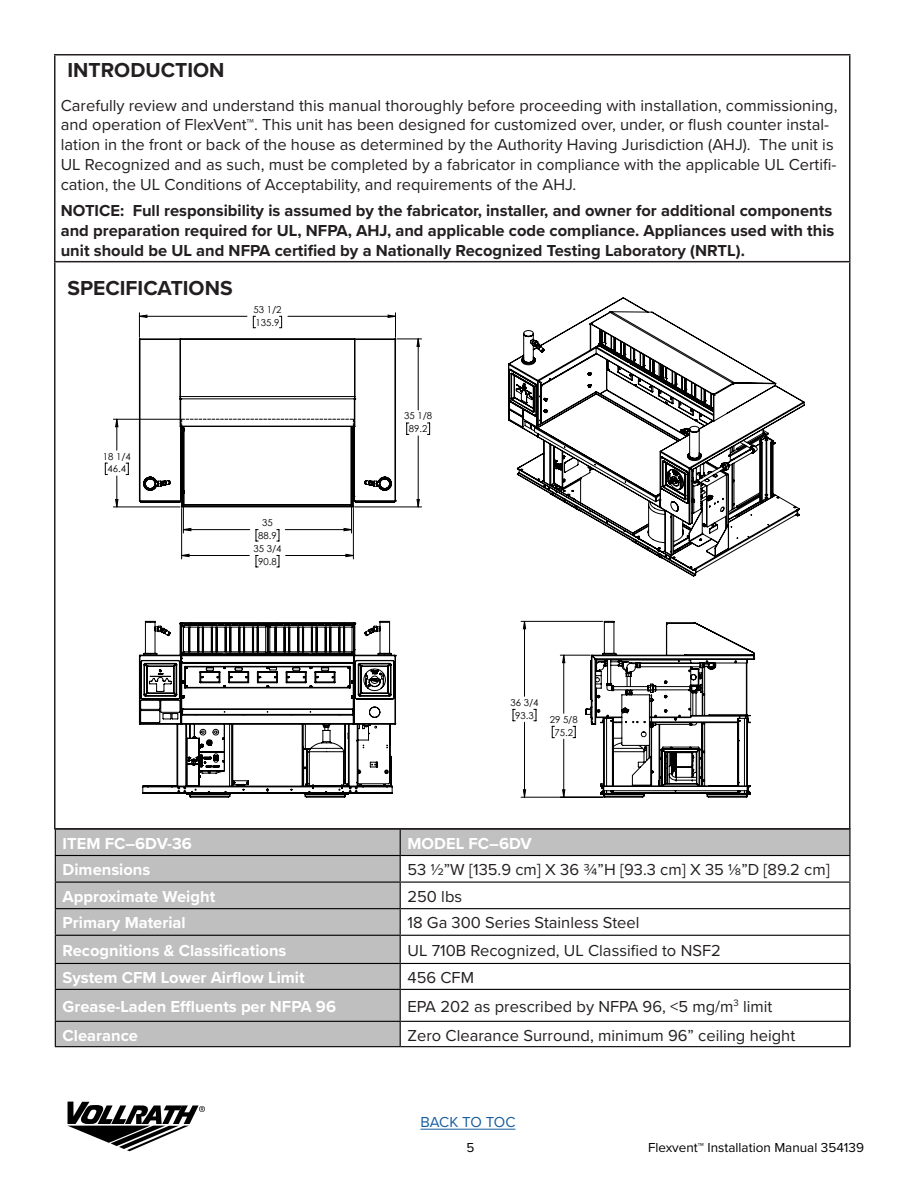
<style>
.page{position:relative;width:918px;height:1188px;background:#fff}
.page>*{position:absolute;margin:0;border:0;box-sizing:border-box;transform-origin:0 0}
.TOC_MM{font:700 21px "Proxima Nova";color:#231f20}
.note{font:16.5px/19.8px "Proxima Nova";color:#231f20}
.note-2{font:700 16.5px/19.8px "Proxima Nova";color:#231f20}
.Table_Body_MM{font:16.5px "Proxima Nova";color:#231f20}
.Table_Heading_MM{font:700 16.5px "Proxima Nova";color:#fff}
.t1{font:15px "Proxima Nova";letter-spacing:-.015em;color:#175d9e}
.t2{font:13.5px "Proxima Nova";color:#000}
.t3{font:9.6px/12.9px "Century Gothic";color:#000;text-align:center}
</style>
<div class="page">
<svg style="left:67px;top:1102px;width:138px;height:49px"></svg>
<hr style="left:420px;top:1129px;width:95px;height:1px;background:#175d9e">
<div style="left:56px;top:830px;width:344px;height:216px;background:#bfbfbf"></div>
<div style="left:400px;top:829px;width:450px;height:27px;background:#c0c0c0"></div>
<svg style="left:849px;top:830px;width:1px;height:133px"></svg>
<svg style="left:55px;top:830px;width:1px;height:159px"></svg>
<svg style="left:400px;top:830px;width:1px;height:159px"></svg>
<hr style="left:55px;top:855px;width:345px;height:1px;background:#000">
<hr style="left:400px;top:855px;width:450px;height:1px;background:#000">
<hr style="left:55px;top:882px;width:345px;height:1px;background:#000">
<hr style="left:400px;top:882px;width:450px;height:1px;background:#000">
<hr style="left:55px;top:908px;width:345px;height:1px;background:#000">
<hr style="left:400px;top:908px;width:450px;height:1px;background:#000">
<hr style="left:55px;top:935px;width:345px;height:1px;background:#000">
<hr style="left:400px;top:935px;width:450px;height:1px;background:#000">
<hr style="left:55px;top:963px;width:345px;height:1px;background:#000">
<hr style="left:400px;top:963px;width:450px;height:1px;background:#000">
<hr style="left:55px;top:990px;width:1px;height:31px;background:#000">
<hr style="left:400px;top:990px;width:1px;height:31px;background:#000">
<svg style="left:55px;top:1022px;width:1px;height:24px"></svg>
<svg style="left:400px;top:1022px;width:1px;height:24px"></svg>
<hr style="left:55px;top:989px;width:345px;height:1px;background:#000">
<hr style="left:400px;top:989px;width:449px;height:1px;background:#000">
<hr style="left:55px;top:1021px;width:345px;height:1px;background:#000">
<hr style="left:400px;top:1021px;width:449px;height:1px;background:#000">
<hr style="left:55px;top:1046px;width:345px;height:1px;background:#000">
<hr style="left:400px;top:1046px;width:451px;height:1px;background:#000">
<hr style="left:849px;top:964px;width:2px;height:25px;background:#000">
<hr style="left:849px;top:989px;width:2px;height:32px;background:#000">
<hr style="left:849px;top:1021px;width:2px;height:25px;background:#000">
<hr style="left:54px;top:54px;width:796px;height:2px;background:#231f20">
<hr style="left:54px;top:55px;width:2px;height:206px;background:#231f20">
<hr style="left:849px;top:55px;width:1px;height:206px;background:#231f20">
<hr style="left:54px;top:261px;width:796px;height:1px;background:#231f20">
<hr style="left:54px;top:262px;width:2px;height:566px;background:#231f20">
<hr style="left:849px;top:262px;width:1px;height:566px;background:#231f20">
<hr style="left:54px;top:828px;width:796px;height:2px;background:#231f20">
<hr style="left:521px;top:621px;width:82px;height:1px;background:#000">
<hr style="left:521px;top:797px;width:82px;height:1px;background:#000">
<svg style="left:573px;top:726px;width:3px;height:12px"></svg>
<hr style="left:560px;top:655px;width:30px;height:1px;background:#000">
<svg style="left:105px;top:463px;width:2px;height:12px"></svg>
<svg style="left:126px;top:463px;width:3px;height:12px"></svg>
<hr style="left:113px;top:419px;width:67px;height:1px;background:#000">
<hr style="left:113px;top:507px;width:67px;height:1px;background:#000">
<svg style="left:141px;top:315px;width:424px;height:482px"></svg>
<svg style="left:115px;top:419px;width:3px;height:88px"></svg>
<svg style="left:139px;top:621px;width:257px;height:177px"></svg>
<svg style="left:139px;top:338px;width:257px;height:170px"></svg>
<svg style="left:139px;top:313px;width:2px;height:27px"></svg>
<svg style="left:181px;top:501px;width:2px;height:6px"></svg>
<svg style="left:395px;top:313px;width:27px;height:27px"></svg>
<svg style="left:353px;top:501px;width:2px;height:6px"></svg>
<svg style="left:585px;top:621px;width:170px;height:177px"></svg>
<svg style="left:508px;top:297px;width:297px;height:280px"></svg>
<p class="TOC_MM" style="left:68px;top:55px;width:158px">INTRODUCTION</p>
<p class="note" style="left:61px;top:95px;width:778px">Carefully review and understand this manual thoroughly before proceeding with installation, commissioning, and operation of FlexVent™. This unit has been designed for customized over, under, or flush counter instal&shy;lation in the front or back of the house as determined by the Authority Having Jurisdiction (AHJ). The unit is UL Recognized and as such, must be completed by a fabricator in compliance with the applicable UL Certifi&shy;cation, the UL Conditions of Acceptability, and requirements of the AHJ.</p>
<p class="note-2" style="left:61px;top:200px;width:775px">NOTICE: Full responsibility is assumed by the fabricator, installer, and owner for additional components and preparation required for UL, NFPA, AHJ, and applicable code compliance. Appliances used with this unit should be UL and NFPA certified by a Nationally Recognized Testing Laboratory (NRTL).</p>
<p class="TOC_MM" style="left:68px;top:272px;width:167px">SPECIFICATIONS</p>
<p class="t3" style="left:103px;top:450px;width:30px">18 1/4<br>46.4</p>
<p class="t3" style="left:253px;top:303px;width:30px;text-align:left">53 1/2<br>135.9</p>
<p class="t3" style="left:258px;top:516px;width:20px">35<br>88.9</p>
<p class="t3" style="left:253px;top:542px;width:30px">35 3/4<br>90.8</p>
<p class="t3" style="left:404px;top:409px;width:30px">35 1/8<br>89.2</p>
<p class="t3" style="left:510px;top:696px;width:30px">36 3/4<br>93.3</p>
<p class="t3" style="left:550px;top:713px;width:30px">29 5/8<br>75.2</p>
<p class="Table_Heading_MM" style="left:63px;top:831px;width:131px">ITEM FC–6DV-36</p>
<p class="Table_Heading_MM" style="left:408px;top:831px;width:126px">MODEL FC–6DV</p>
<p class="Table_Heading_MM" style="left:63px;top:858px;width:89px">Dimensions</p>
<p class="Table_Body_MM" style="left:408px;top:858px;width:424px">53 1/2”W [135.9 cm] X 36 3/4”H [93.3 cm] X 35 1/8”D [89.2 cm]</p>
<p class="Table_Heading_MM" style="left:63px;top:884px;width:154px">Approximate Weight</p>
<p class="Table_Body_MM" style="left:408px;top:884px;width:56px">250 lbs</p>
<p class="Table_Heading_MM" style="left:63px;top:911px;width:125px">Primary Material</p>
<p class="Table_Body_MM" style="left:408px;top:911px;width:234px">18 Ga 300 Series Stainless Steel</p>
<p class="Table_Heading_MM" style="left:63px;top:938px;width:225px">Recognitions &amp; Classifications</p>
<p class="Table_Body_MM" style="left:408px;top:938px;width:315px">UL 710B Recognized, UL Classified to NSF2</p>
<p class="Table_Heading_MM" style="left:63px;top:965px;width:244px">System CFM Lower Airflow Limit</p>
<p class="Table_Body_MM" style="left:408px;top:965px;width:68px">456 CFM</p>
<p class="Table_Heading_MM" style="left:63px;top:994px;width:275px">Grease-Laden Effluents per NFPA 96</p>
<p class="Table_Body_MM" style="left:408px;top:994px;width:366px">EPA 202 as prescribed by NFPA 96, &lt;5 mg/m<sup>3</sup> limit</p>
<p class="Table_Heading_MM" style="left:63px;top:1023px;width:77px">Clearance</p>
<p class="Table_Body_MM" style="left:408px;top:1023px;width:389px">Zero Clearance Surround, minimum 96” ceiling height</p>
<p class="t1" style="left:420px;top:1111px;width:97px">BACK TO TOC</p>
<p class="t2" style="left:467px;top:1137px;width:9px">5</p>
<p class="t2" style="left:648px;top:1137px;width:217px">Flexvent™ Installation Manual 354139</p>
</div>
